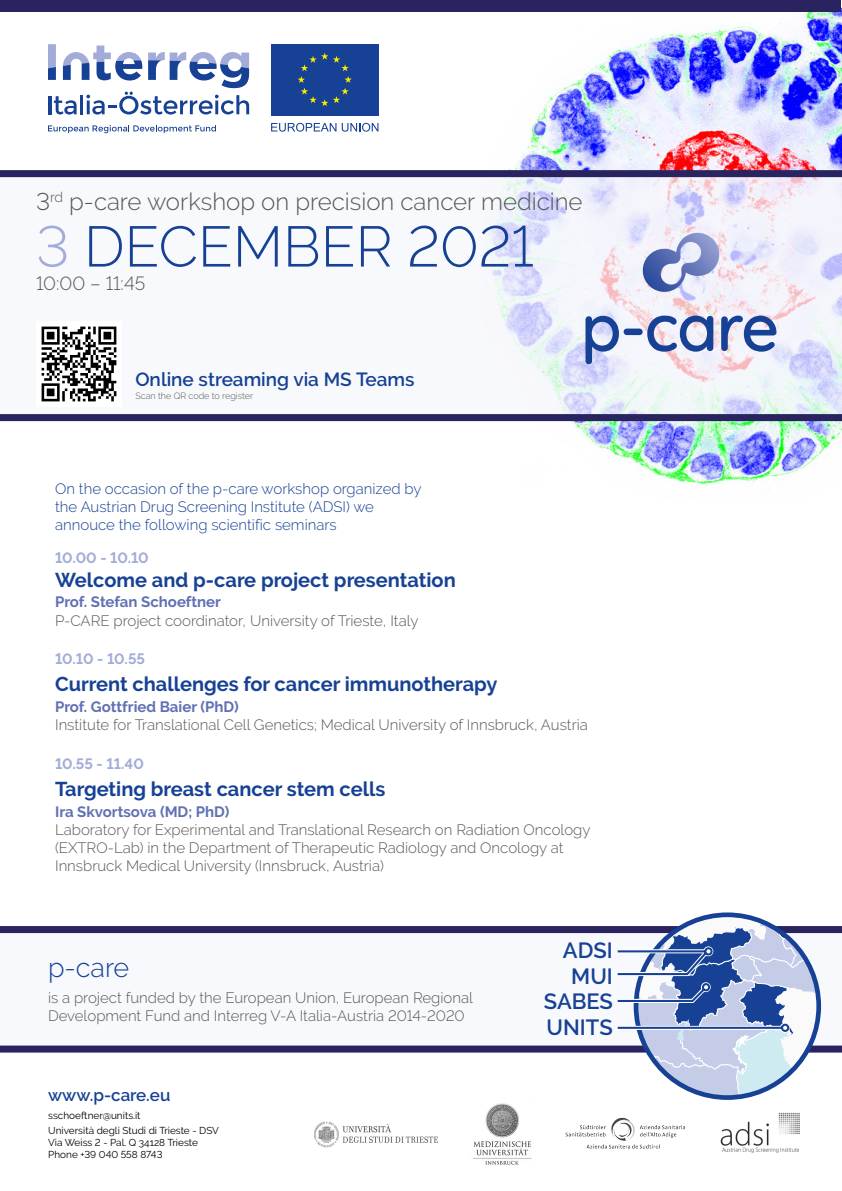
<style>
.page{position:relative;width:842px;height:1191px;background:#fff}
.page>*{position:absolute;margin:0;border:0;box-sizing:border-box;transform-origin:0 0}
.t1{font:300 57px "Raleway";color:#164194}
.t2{font:300 27px "Raleway";color:#164194}
.t3{font:300 24px "Raleway";color:#575756}
.t4{font:600 21.9px/25.6px "Raleway";color:#164194;text-align:right}
.t5{font:700 20px "Raleway";color:#164194}
.t6{font:600 19px "Raleway";color:#164194}
.t7{font:300 19px "Raleway";color:#575756}
.t8{font:600 17px "Raleway";color:#164194}
.t9{font:300 15px/18px "Raleway";color:#575756}
.t10{font:300 15px/18px "Raleway";color:#164194}
.t11{font:700 15px "Raleway";color:#6070b4}
.t12{font:700 15px "Raleway";letter-spacing:-.01em;color:#a3acd8}
.t13{font:10px/14.8px "Raleway";color:#000}
.t14{font:300 9px "Raleway";color:#575756}
.s1{color:#a3acd8}
</style>
<div class="page">
<img style="left:467px;top:7px;width:375px;height:479px">
<div style="left:0;top:0;width:841px;height:12px;background:#29235f"></div>
<svg style="left:0;top:926px;width:842px;height:126px"></svg>
<svg style="left:0;top:170px;width:842px;height:251px"></svg>
<div style="left:271px;top:44px;width:107px;height:71px;background:#164194"></div>
<svg style="left:298px;top:53px;width:54px;height:53px"></svg>
<svg style="left:271px;top:123px;width:65px;height:9px"></svg>
<svg style="left:342px;top:123px;width:36px;height:9px"></svg>
<svg style="left:48px;top:44px;width:201px;height:70px"></svg>
<svg style="left:48px;top:125px;width:168px;height:8px"></svg>
<svg style="left:640px;top:233px;width:81px;height:61px"></svg>
<svg style="left:585px;top:315px;width:128px;height:49px"></svg>
<svg style="left:721px;top:315px;width:55px;height:37px"></svg>
<svg style="left:614px;top:914px;width:205px;height:183px"></svg>
<img style="left:720px;top:1112px;width:80px;height:42px">
<img style="left:473px;top:1103px;width:59px;height:62px">
<img style="left:565px;top:1117px;width:121px;height:32px">
<img style="left:313px;top:1121px;width:125px;height:27px">
<img style="left:36px;top:321px;width:85px;height:85px">
<h3 class="t3" style="left:36px;top:187px;width:548px">3<sup>rd</sup> p-care workshop on precision cancer medicine</h3>
<h1 class="t1" style="left:36px;top:213px;width:499px"><span class="s1">3</span> DECEMBER 2021</h1>
<p class="t7" style="left:36px;top:272px;width:111px">10:00 – 11:45</p>
<p class="t6" style="left:135px;top:368px;width:281px">Online streaming via MS Teams</p>
<p class="t14" style="left:135px;top:391px;width:119px">Scan the QR code to register</p>
<p class="t10" style="left:55px;top:480px;width:368px">On the occasion of the p-care workshop organized by the Austrian Drug Screening Institute (ADSI) we annouce the following scientific seminars</p>
<p class="t12" style="left:55px;top:549px;width:95px">10.00 - 10.10</p>
<h3 class="t5" style="left:55px;top:568px;width:402px">Welcome and p-care project presentation</h3>
<p class="t11" style="left:55px;top:593px;width:167px">Prof. Stefan Schoeftner</p>
<p class="t9" style="left:55px;top:611px;width:365px">P-CARE project coordinator, University of Trieste, Italy</p>
<p class="t12" style="left:55px;top:650px;width:91px">10.10 - 10.55</p>
<h3 class="t5" style="left:55px;top:672px;width:444px">Current challenges for cancer immunotherapy</h3>
<p class="t11" style="left:55px;top:698px;width:185px">Prof. Gottfried Baier (PhD)</p>
<p class="t9" style="left:55px;top:715px;width:534px">Institute for Translational Cell Genetics; Medical University of Innsbruck, Austria</p>
<p class="t12" style="left:55px;top:755px;width:90px">10.55 - 11.40</p>
<h3 class="t5" style="left:55px;top:777px;width:332px">Targeting breast cancer stem cells</h3>
<p class="t11" style="left:55px;top:802px;width:176px">Ira Skvortsova (MD; PhD)</p>
<p class="t9" style="left:55px;top:820px;width:537px">Laboratory for Experimental and Translational Research on Radiation Oncology (EXTRO-Lab) in the Department of Therapeutic Radiology and Oncology at<br>Innsbruck Medical University (Innsbruck, Austria)</p>
<h2 class="t2" style="left:48px;top:951px;width:83px">p-care</h2>
<p class="t9" style="left:48px;top:989px;width:427px">is a project funded by the European Union, European Regional<br>Development Fund and Interreg V-A Italia-Austria 2014-2020</p>
<p class="t8" style="left:48px;top:1085px;width:124px">www.p-care.eu</p>
<p class="t13" style="left:48px;top:1107px;width:172px">sschoeftner@units.it<br>Università degli Studi di Trieste - DSV</p>
<p class="t13" style="left:48px;top:1136px;width:151px;line-height:12px">Via Weiss 2 - Pal. Q 34128 Trieste<br>Phone +39 040 558 8743</p>
<h3 class="t4" style="left:544px;top:937px;width:71px">ADSI<br>MUI<br>SABES<br>UNITS</h3>
</div>
